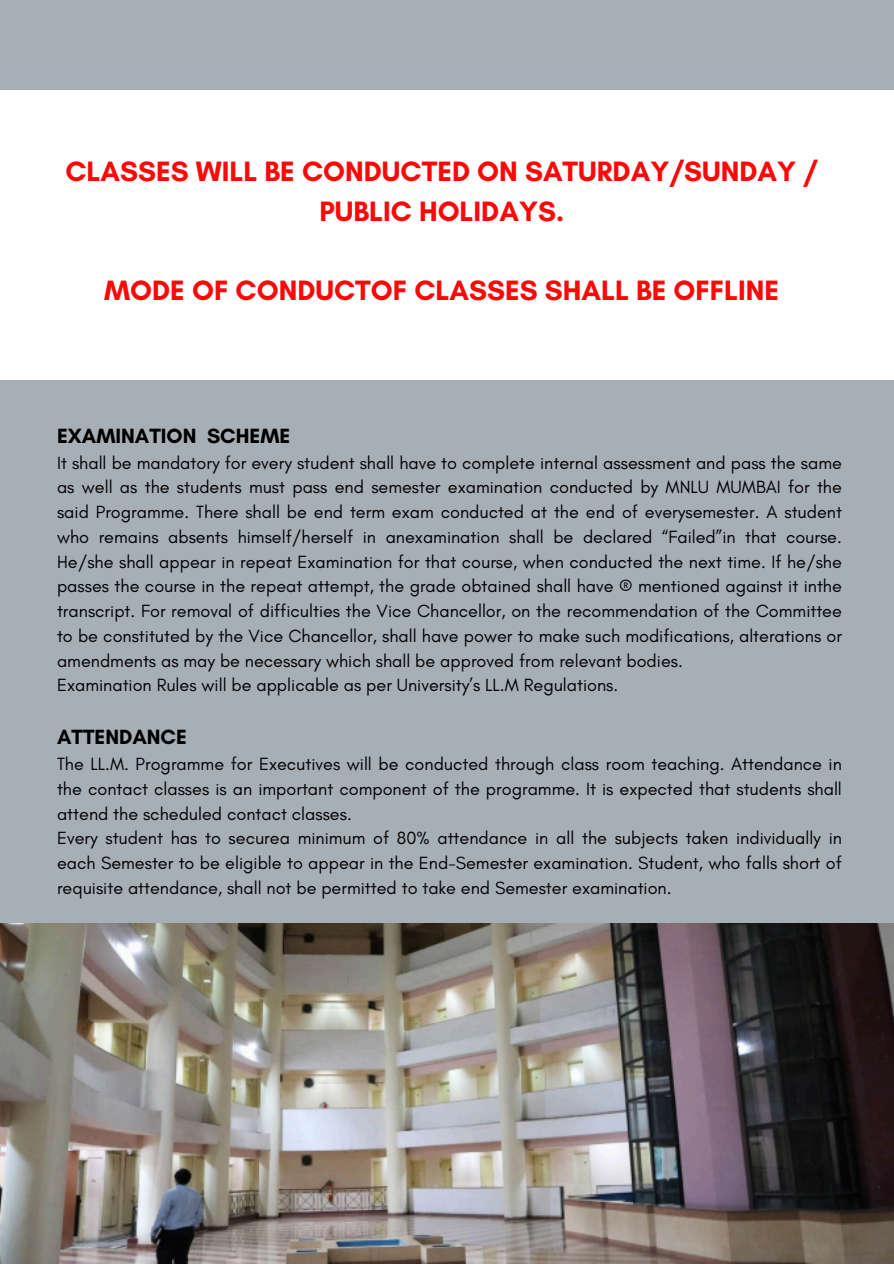
<style>
.page{position:relative;width:894px;height:1264px;background:#fff}
.page>*{position:absolute;margin:0;border:0;box-sizing:border-box;transform-origin:0 0}
.t1{font:700 28.5px/39.3px "Glacial Indifference";color:#fd0808;text-align:center}
.t2{font:700 21px "Glacial Indifference";color:#000}
.t3{font:18px/24.8px "Glacial Indifference";color:#000;text-align:justify}
</style>
<div class="page">
<div style="left:0;top:0;width:893px;height:89px;background:#a7afb6"></div>
<div style="left:0;top:380px;width:893px;height:543px;background:#a7afb6"></div>
<img style="left:0;top:923px;width:893px;height:340px">
<p class="t1" style="left:65px;top:152px;width:754px">CLASSES WILL BE CONDUCTED ON SATURDAY/SUNDAY /<br>PUBLIC HOLIDAYS.</p>
<p class="t1" style="left:104px;top:270px;width:676px">MODE OF CONDUCTOF CLASSES SHALL BE OFFLINE</p>
<h1 class="t2" style="left:57px;top:422px;width:235px">EXAMINATION SCHEME</h1>
<h1 class="t3" style="left:57px;top:450px;width:786px">It shall be mandatory for every student shall have to complete internal assessment and pass the same as well as the students must pass end semester examination conducted by MNLU MUMBAI for the said Programme. There shall be end term exam conducted at the end of everysemester. A student who remains absents himself/herself in anexamination shall be declared “Failed”in that course.<br>He/she shall appear in repeat Examination for that course, when conducted the next time. If he/she passes the course in the repeat attempt, the grade obtained shall have ® mentioned against it inthe transcript. For removal of difficulties the Vice Chancellor, on the recommendation of the Committee to be constituted by the Vice Chancellor, shall have power to make such modifications, alterations or amendments as may be necessary which shall be approved from relevant bodies.</h1>
<p class="t3" style="left:57px;top:672px;width:562px">Examination Rules will be applicable as per University’s LL.M Regulations.</p>
<p class="t2" style="left:57px;top:724px;width:131px">ATTENDANCE</p>
<p class="t3" style="left:57px;top:751px;width:786px">The LL.M. Programme for Executives will be conducted through class room teaching. Attendance in the contact classes is an important component of the programme. It is expected that students shall attend the scheduled contact classes.</p>
<p class="t3" style="left:57px;top:825px;width:786px">Every student has to securea minimum of 80% attendance in all the subjects taken individually in each Semester to be eligible to appear in the End-Semester examination. Student, who falls short of requisite attendance, shall not be permitted to take end Semester examination.</p>
</div>
